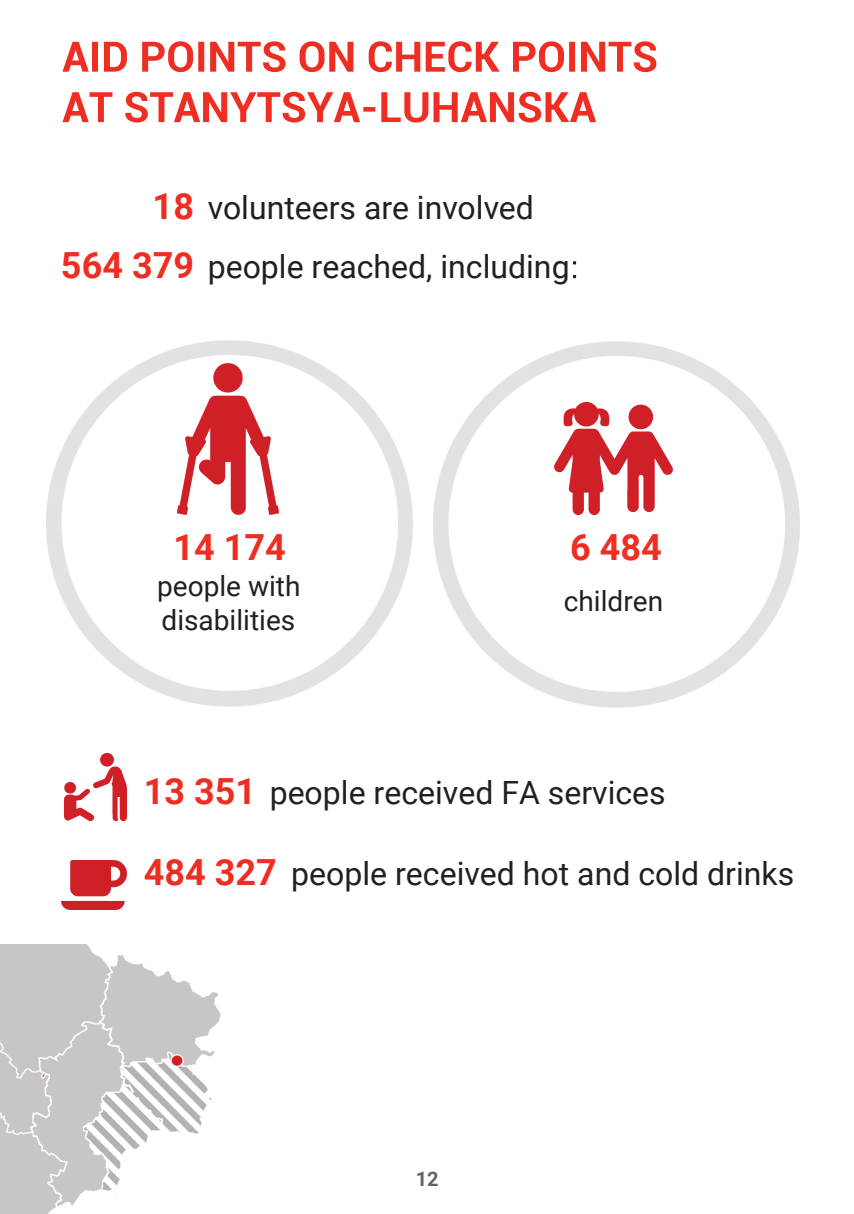
<style>
.page{position:relative;width:854px;height:1214px;background:#fff}
.page>*{position:absolute;margin:0;border:0;box-sizing:border-box;transform-origin:0 0}
.t1{font:700 36px "Roboto";color:#ee2e22}
.t2{font:32px "Roboto";color:#231f20}
.t3{font:28px/33.6px "Roboto";color:#231f20}
.t4{font:700 20px "Roboto";color:#636366}
.s1{font-weight:700;font-size:36px;color:#ee2e22}
</style>
<div class="page">
<img style="left:433px;top:341px;width:365px;height:366px">
<img style="left:47px;top:340px;width:365px;height:366px">
<svg style="left:62px;top:41px;width:594px;height:31px"></svg>
<svg style="left:62px;top:92px;width:534px;height:30px"></svg>
<img style="left:554px;top:402px;width:118px;height:112px">
<img style="left:61px;top:860px;width:65px;height:49px">
<img style="left:177px;top:364px;width:101px;height:150px">
<img style="left:0;top:944px;width:221px;height:269px">
<img style="left:64px;top:753px;width:63px;height:67px">
<p class="t2" style="left:153px;top:185px;width:383px"><span class="s1">18</span> volunteers are involved</p>
<p class="t1" style="left:61px;top:240px;width:134px">564 379</p>
<p class="t2" style="left:208px;top:244px;width:363px">people reached, including</p>
<p class="t1" style="left:173px;top:522px;width:114px">14 174</p>
<p class="t3" style="left:157px;top:568px;width:145px">people with disabilities</p>
<p class="t1" style="left:570px;top:522px;width:93px">6 484</p>
<p class="t3" style="left:563px;top:583px;width:101px">children</p>
<p class="t1" style="left:144px;top:765px;width:114px">13 351</p>
<p class="t2" style="left:269px;top:769px;width:397px">people received FA services</p>
<p class="t1" style="left:144px;top:847px;width:134px">484 327</p>
<p class="t2" style="left:291px;top:851px;width:504px">people received hot and cold drinks</p>
<p class="t4" style="left:415px;top:1164px;width:24px">12</p>
</div>
